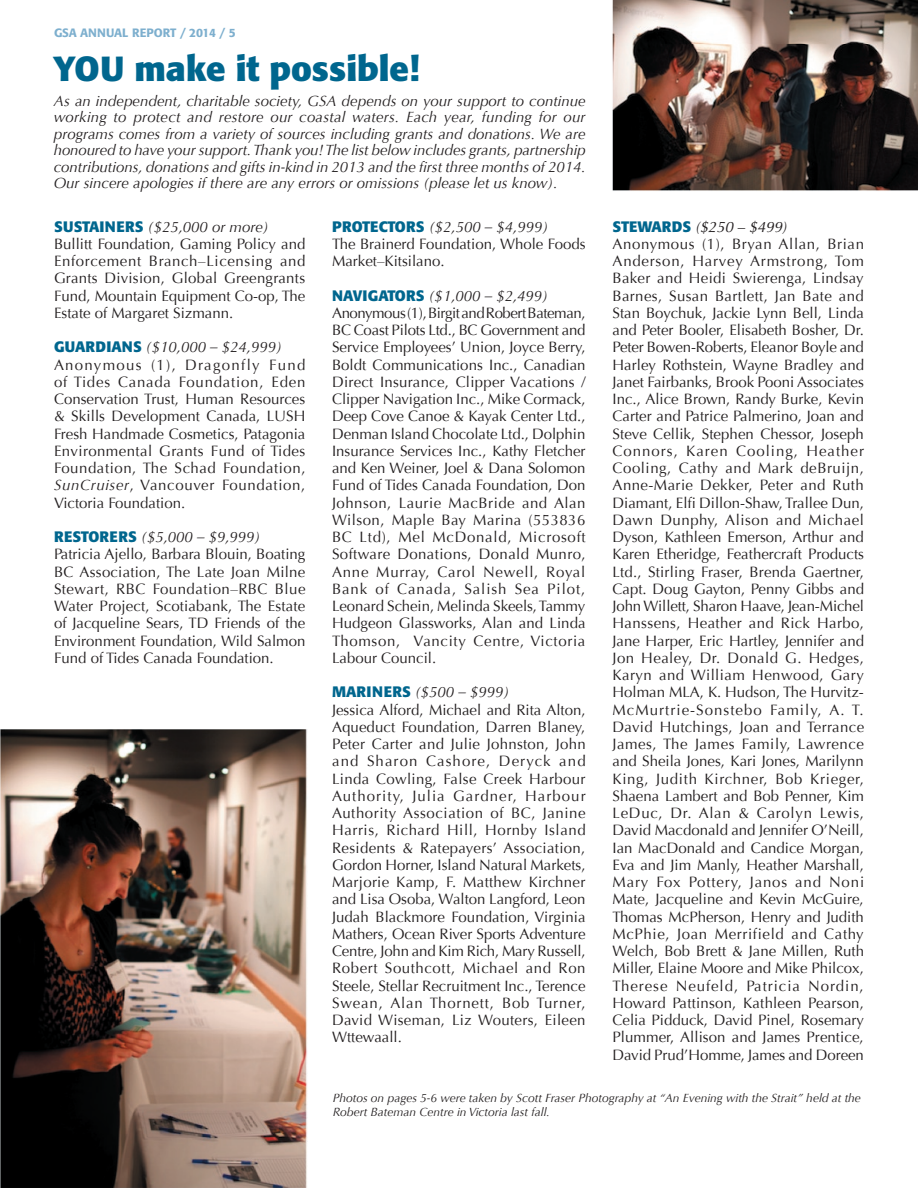
<style>
.page{position:relative;width:918px;height:1188px;background:#fff}
.page>*{position:absolute;margin:0;border:0;box-sizing:border-box;transform-origin:0 0}
.t1{font:700 34.5px "Formata";color:#00668e}
.t2{font:15px/17.2px "Optima";color:#231f20}
.t3{font:15px/17.2px "Optima";letter-spacing:.02em;color:#231f20}
.t4{font:italic 15px/16.5px "Optima";color:#231f20;text-align:justify}
.t5{font:italic 12px/14.4px "Optima";color:#231f20}
.t6{font:500 12px "Formata";color:#7dafce}
.s1{font-family:"Formata";font-weight:700;color:#00668e}
.s2{font-style:italic}
</style>
<div class="page">
<img style="left:0;top:729px;width:307px;height:459px">
<img style="left:612px;top:0;width:306px;height:191px">
<img style="left:659px;top:18px;width:231px;height:26px">
<p class="t6" style="left:54px;top:25px;width:183px">GSA ANNUAL REPORT / 2014 / 5</p>
<h1 class="t1" style="left:53px;top:48px;width:368px">YOU make it possible!</h1>
<p class="t4" style="left:54px;top:92px;width:533px">As an independent, charitable society, GSA depends on your support to continue working to protect and restore our coastal waters. Each year, funding for our programs comes from a variety of sources including grants and donations. We are honoured to have your support. Thank you! The list below includes grants, partnership contributions, donations and gifts in-kind in 2013 and the first three months of 2014.<br>Our sincere apologies if there are any errors or omissions (please let us know).</p>
<p class="t2" style="left:54px;top:218px;width:253px"><span class="s1">SUSTAINERS</span> <span class="s2">($25,000 or more)<br></span>Bullitt Foundation, Gaming Policy and Enforcement Branch–Licensing and Grants Division, Global Greengrants Fund, Mountain Equipment Co-op, The Estate of Margaret Sizmann.</p>
<p class="t2" style="left:54px;top:339px;width:253px"><span class="s1">GUARDIANS</span> <span class="s2">($10,000 – $24,999)<br></span>Anonymous (1), Dragonfly Fund of Tides Canada Foundation, Eden Conservation Trust, Human Resources &amp; Skills Development Canada, LUSH Fresh Handmade Cosmetics, Patagonia Environmental Grants Fund of Tides Foundation, The Schad Foundation, <span class="s2">SunCruiser</span>, Vancouver Foundation, Victoria Foundation.</p>
<p class="t2" style="left:54px;top:529px;width:253px"><span class="s1">RESTORERS</span> <span class="s2">($5,000 – $9,999)<br></span>Patricia Ajello, Barbara Blouin, Boating BC Association, The Late Joan Milne Stewart, RBC Foundation–RBC Blue Water Project, Scotiabank, The Estate of Jacqueline Sears, TD Friends of the Environment Foundation, Wild Salmon Fund of Tides Canada Foundation.</p>
<p class="t2" style="left:613px;top:218px;width:253px"><span class="s1">STEWARDS</span> <span class="s2">($250 – $499)<br></span>Anonymous (1), Bryan Allan, Brian Anderson, Harvey Armstrong, Tom Baker and Heidi Swierenga, Lindsay Barnes, Susan Bartlett, Jan Bate and Stan Boychuk, Jackie Lynn Bell, Linda and Peter Booler, Elisabeth Bosher, Dr.<br>Peter Bowen-Roberts, Eleanor Boyle and Harley Rothstein, Wayne Bradley and Janet Fairbanks, Brook Pooni Associates Inc., Alice Brown, Randy Burke, Kevin Carter and Patrice Palmerino, Joan and Steve Cellik, Stephen Chessor, Joseph Connors, Karen Cooling, Heather Cooling, Cathy and Mark deBruijn, Anne-Marie Dekker, Peter and Ruth Diamant, Elfi Dillon-Shaw, Trallee Dun, Dawn Dunphy, Alison and Michael Dyson, Kathleen Emerson, Arthur and Karen Etheridge, Feathercraft Products Ltd., Stirling Fraser, Brenda Gaertner, Capt. Doug Gayton, Penny Gibbs and John Willett, Sharon Haave, Jean-Michel Hanssens, Heather and Rick Harbo, Jane Harper, Eric Hartley, Jennifer and Jon Healey, Dr. Donald G. Hedges, Karyn and William Henwood, Gary Holman MLA, K. Hudson, The Hurvitz-McMurtrie-Sonstebo Family, A. T.<br>David Hutchings, Joan and Terrance James, The James Family, Lawrence and Sheila Jones, Kari Jones, Marilynn King, Judith Kirchner, Bob Krieger, Shaena Lambert and Bob Penner, Kim LeDuc, Dr. Alan &amp; Carolyn Lewis, David Macdonald and Jennifer O’Neill, Ian MacDonald and Candice Morgan, Eva and Jim Manly, Heather Marshall, Mary Fox Pottery, Janos and Noni Mate, Jacqueline and Kevin McGuire, Thomas McPherson, Henry and Judith McPhie, Joan Merrifield and Cathy Welch, Bob Brett &amp; Jane Millen, Ruth Miller, Elaine Moore and Mike Philcox, Therese Neufeld, Patricia Nordin, Howard Pattinson, Kathleen Pearson, Celia Pidduck, David Pinel, Rosemary Plummer, Allison and James Prentice, David Prud’Homme, James and Doreen</p>
<p class="t5" style="left:333px;top:1090px;width:530px">Photos on pages 5-6 were taken by Scott Fraser Photography at “An Evening with the Strait” held at the<br>Robert Bateman Centre in Victoria last fall.</p>
<p class="t2" style="left:332px;top:218px;width:255px"><span class="s1">PROTECTORS</span> <span class="s2">($2,500 – $4,999)<br></span>The Brainerd Foundation, Whole Foods<br>Market–Kitsilano.</p>
<p class="t2" style="left:332px;top:287px;width:255px"><span class="s1">NAVIGATORS</span> <span class="s2">($1,000 – $2,499)<br></span>Anonymous (1), Birgit and Robert Bateman, BC Coast Pilots Ltd., BC Government and Service Employees’ Union, Joyce Berry, Boldt Communications Inc., Canadian Direct Insurance, Clipper Vacations / Clipper Navigation Inc., Mike Cormack, Deep Cove Canoe &amp; Kayak Center Ltd., Denman Island Chocolate Ltd., Dolphin Insurance Services Inc., Kathy Fletcher and Ken Weiner, Joel &amp; Dana Solomon Fund of Tides Canada Foundation, Don Johnson, Laurie MacBride and Alan Wilson, Maple Bay Marina (553836<br>BC Ltd), Mel McDonald, Microsoft Software Donations, Donald Munro, Anne Murray, Carol Newell, Royal Bank of Canada, Salish Sea Pilot, Leonard Schein, Melinda Skeels, Tammy Hudgeon Glassworks, Alan and Linda Thomson, Vancity Centre, Victoria Labour Council.</p>
<p class="t3" style="left:332px;top:684px;width:255px"><span class="s1">MARINERS</span> <span class="s2">($500 – $999)<br></span>Jessica Alford, Michael and Rita Alton, Aqueduct Foundation, Darren Blaney, Peter Carter and Julie Johnston, John and Sharon Cashore, Deryck and Linda Cowling, False Creek Harbour Authority, Julia Gardner, Harbour Authority Association of BC, Janine Harris, Richard Hill, Hornby Island Residents &amp; Ratepayers’ Association, Gordon Horner, Island Natural Markets, Marjorie Kamp, F. Matthew Kirchner and Lisa Osoba, Walton Langford, Leon Judah Blackmore Foundation, Virginia Mathers, Ocean River Sports Adventure Centre, John and Kim Rich, Mary Russell, Robert Southcott, Michael and Ron Steele, Stellar Recruitment Inc., Terence Swean, Alan Thornett, Bob Turner, David Wiseman, Liz Wouters, Eileen Wttewaall.</p>
</div>
